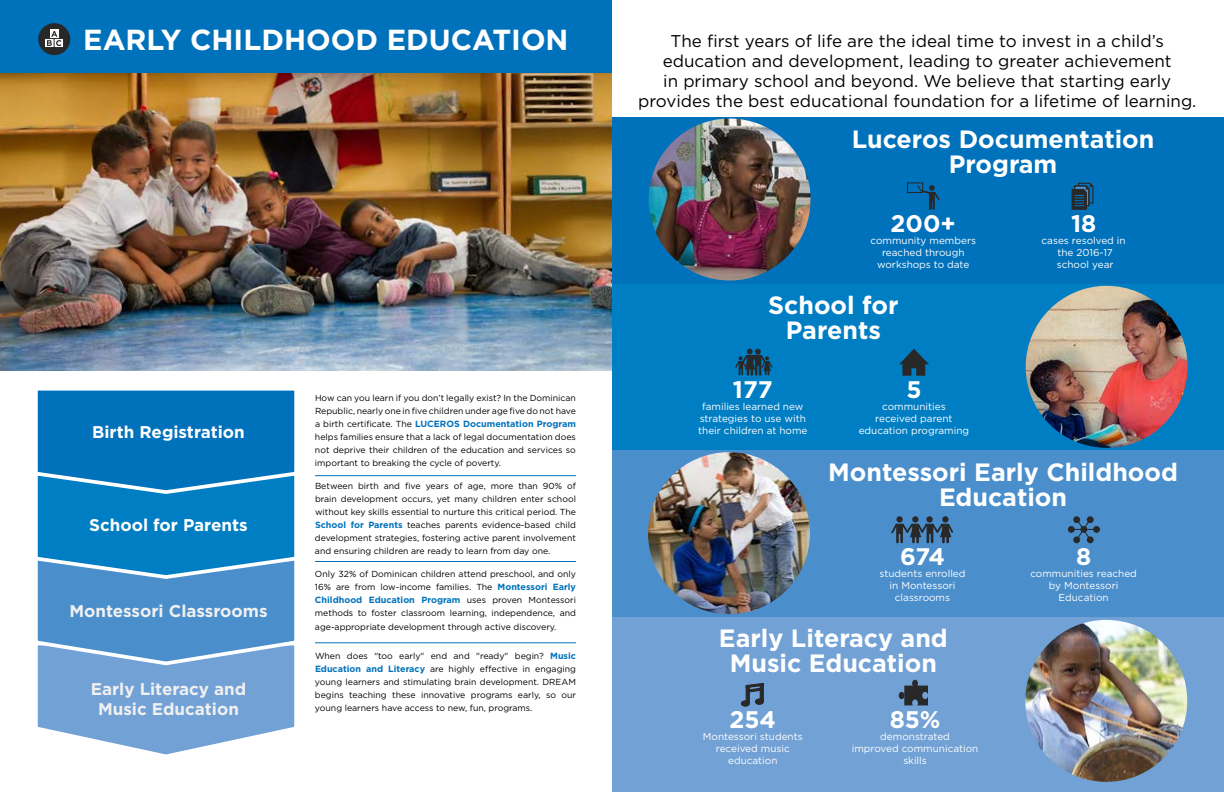
<style>
.page{position:relative;width:1224px;height:792px;background:#fff}
.page>*{position:absolute;margin:0;border:0;box-sizing:border-box;transform-origin:0 0}
.t1{font:700 29px "Gotham";color:#fff}
.t2{font:700 25px/25px "Gotham";color:#fff;text-align:center}
.t3{font:700 24px "Gotham";color:#fff}
.t4{font:17px/20px "Gotham";color:#000;text-align:center}
.t5{font:700 17px/20px "Gotham";color:#f0f0f0;text-align:center}
.t6{font:700 17px "Gotham";color:#fff}
.t7{font:10px/12px "Gotham";color:#fff;text-align:center}
.t8{font:700 9px "Gotham";color:#0072bc}
.t9{font:8.8px/13px "Gotham";color:#000}
.s1{font-weight:400;font-size:8.8px;color:#000}
.s2{font-weight:700;font-size:9px;color:#0072bc}
</style>
<div class="page">
<div style="left:612px;top:612px;width:612px;height:180px;background:#72a1d5"></div>
<div style="left:612px;top:276px;width:612px;height:180px;background:#007ec3"></div>
<img style="left:0;top:72px;width:612px;height:298px">
<div style="left:0;top:0;width:612px;height:72px;background:#0072bc"></div>
<div style="left:612px;top:117px;width:612px;height:167px;background:#0072bc"></div>
<hr style="left:315px;top:561px;width:261px;height:1px;background:#0072bc">
<div style="left:38px;top:23px;width:32px;height:32px;background:#292829;border-radius:50%"></div>
<div style="left:50px;top:30px;width:9px;height:8px;background:#fff"></div>
<svg style="left:45px;top:31px;width:18px;height:16px"></svg>
<img style="left:1026px;top:286px;width:162px;height:162px;border-radius:81px">
<div style="left:612px;top:450px;width:612px;height:167px;background:#4a8ecc"></div>
<img style="left:648px;top:452px;width:162px;height:162px;border-radius:81px">
<div style="left:912px;top:516px;width:7px;height:7px;background:#292829;border-radius:50%"></div>
<svg style="left:896px;top:516px;width:7px;height:7px"></svg>
<div style="left:942px;top:516px;width:7px;height:7px;background:#292829;border-radius:50%"></div>
<svg style="left:926px;top:516px;width:7px;height:7px"></svg>
<svg style="left:891px;top:523px;width:62px;height:21px"></svg>
<div style="left:1073px;top:536px;width:7px;height:7px;background:#292829;border-radius:50%"></div>
<div style="left:1068px;top:526px;width:7px;height:7px;background:#292829;border-radius:50%"></div>
<div style="left:1093px;top:526px;width:7px;height:7px;background:#292829;border-radius:50%"></div>
<div style="left:1087px;top:536px;width:7px;height:7px;background:#292829;border-radius:50%"></div>
<svg style="left:1070px;top:518px;width:28px;height:23px"></svg>
<svg style="left:1071px;top:182px;width:23px;height:28px"></svg>
<svg style="left:899px;top:349px;width:30px;height:27px"></svg>
<hr style="left:919px;top:360px;width:4px;height:10px;background:#292829">
<hr style="left:315px;top:476px;width:261px;height:1px;background:#0072bc">
<svg style="left:37px;top:390px;width:258px;height:365px;background:#3e90cc"></svg>
<hr style="left:315px;top:643px;width:261px;height:1px;background:#0072bc">
<img style="left:649px;top:119px;width:162px;height:162px;border-radius:81px">
<img style="left:1025px;top:620px;width:162px;height:162px;border-radius:81px">
<hr style="left:746px;top:685px;width:4px;height:18px;background:#2c2e32">
<div style="left:741px;top:701px;width:8px;height:5px;background:#292829;border-radius:50%"></div>
<div style="left:741px;top:700px;width:9px;height:7px;border:1px solid #292829;border-radius:50%"></div>
<hr style="left:760px;top:684px;width:4px;height:18px;background:#2c2e32">
<div style="left:755px;top:699px;width:8px;height:5px;background:#292829;border-radius:50%"></div>
<div style="left:755px;top:698px;width:9px;height:7px;border:1px solid #292829;border-radius:50%"></div>
<svg style="left:745px;top:682px;width:19px;height:11px"></svg>
<div style="left:904px;top:686px;width:24px;height:19px;background:#292829;border:1px solid #292829"></div>
<div style="left:899px;top:692px;width:6px;height:7px;border:1px solid #292829;border-radius:50%"></div>
<div style="left:912px;top:680px;width:6px;height:7px;border:1px solid #292829;border-radius:50%"></div>
<div style="left:922px;top:692px;width:6px;height:7px;background:#72a1d5;border-radius:50%"></div>
<div style="left:912px;top:700px;width:6px;height:7px;background:#72a1d5;border-radius:50%"></div>
<svg style="left:735px;top:349px;width:38px;height:27px"></svg>
<svg style="left:917px;top:184px;width:23px;height:26px"></svg>
<div style="left:907px;top:182px;width:16px;height:11px;border:1px solid #292829"></div>
<h1 class="t1" style="left:83px;top:21px;width:487px">EARLY CHILDHOOD EDUCATION</h1>
<h3 class="t6" style="left:92px;top:420px;width:154px">Birth Registration</h3>
<h3 class="t6" style="left:89px;top:513px;width:160px">School for Parents</h3>
<h3 class="t5" style="left:69px;top:600px;width:200px">Montessori Classrooms</h3>
<h3 class="t5" style="left:91px;top:679px;width:157px">Early Literacy and<br>Music Education</h3>
<p class="t9" style="left:315px;top:392px;width:263px">How can you learn if you don’t legally exist? In the Dominican<br>Republic, nearly one in five children under age five do not have</p>
<p class="t8" style="left:315px;top:418px;width:263px"><span class="s1">a birth certificate. The</span> LUCEROS Documentation Program</p>
<p class="t9" style="left:315px;top:431px;width:262px;text-align:justify">helps families ensure that a lack of legal documentation does not deprive their children of the education and services so important to breaking the cycle of poverty.</p>
<p class="t9" style="left:315px;top:479px;width:263px;text-align:justify">Between birth and five years of age, more than 90% of brain development occurs, yet many children enter school without key skills essential to nurture this critical period. The <span class="s2">School for Parents</span> teaches parents evidence-based child development strategies, fostering active parent involvement and ensuring children are ready to learn from day one.</p>
<p class="t9" style="left:315px;top:567px;width:263px">Only 32% of Dominican children attend preschool, and only<br>16% are from low-income families. The <span class="s2">Montessori Early</span></p>
<p class="t8" style="left:315px;top:594px;width:263px">Childhood Education Program <span class="s1">uses proven Montessori</span></p>
<p class="t9" style="left:315px;top:606px;width:262px;line-height:14px">methods to foster classroom learning, independence, and age-appropriate development through active discovery.</p>
<p class="t9" style="left:315px;top:649px;width:263px;text-align:justify">When does "too early" end and "ready" begin? <span class="s2">Music Education and Literacy</span> are highly effective in engaging young learners and stimulating brain development. DREAM begins teaching these innovative programs early, so our young learners have access to new, fun, programs.</p>
<p class="t4" style="left:638px;top:31px;width:560px">The first years of life are the ideal time to invest in a child’s education and development, leading to greater achievement<br>in primary school and beyond. We believe that starting early provides the best educational foundation for a lifetime of learning.</p>
<h2 class="t2" style="left:852px;top:126px;width:304px">Luceros Documentation<br>Program</h2>
<h3 class="t3" style="left:891px;top:208px;width:67px">200+</h3>
<p class="t7" style="left:871px;top:234px;width:107px">community members reached through workshops to date</p>
<h2 class="t2" style="left:768px;top:293px;width:132px">School for<br>Parents</h2>
<h3 class="t3" style="left:733px;top:374px;width:41px">177</h3>
<p class="t7" style="left:698px;top:400px;width:111px">families learned new strategies to use with their children at home</p>
<h3 class="t3" style="left:906px;top:374px;width:17px">5</h3>
<p class="t7" style="left:859px;top:400px;width:112px">communities<br>received parent education programing</p>
<h3 class="t3" style="left:1071px;top:208px;width:27px">18</h3>
<p class="t7" style="left:1042px;top:234px;width:86px">cases resolved in the 2016-17 school year</p>
<h2 class="t2" style="left:828px;top:459px;width:351px">Montessori Early Childhood<br>Education</h2>
<h3 class="t3" style="left:900px;top:541px;width:46px">674</h3>
<p class="t7" style="left:880px;top:567px;width:88px">students enrolled in Montessori classrooms</p>
<h2 class="t2" style="left:719px;top:626px;width:230px">Early Literacy and<br>Music Education</h2>
<h3 class="t3" style="left:730px;top:704px;width:48px">254</h3>
<p class="t7" style="left:703px;top:730px;width:101px">Montessori students received music education</p>
<h3 class="t3" style="left:890px;top:704px;width:52px">85%</h3>
<p class="t7" style="left:852px;top:730px;width:128px">demonstrated<br>improved communication skills</p>
<h3 class="t3" style="left:1076px;top:541px;width:17px">8</h3>
<p class="t7" style="left:1030px;top:567px;width:108px">communities reached by Montessori<br>Education</p>
</div>
